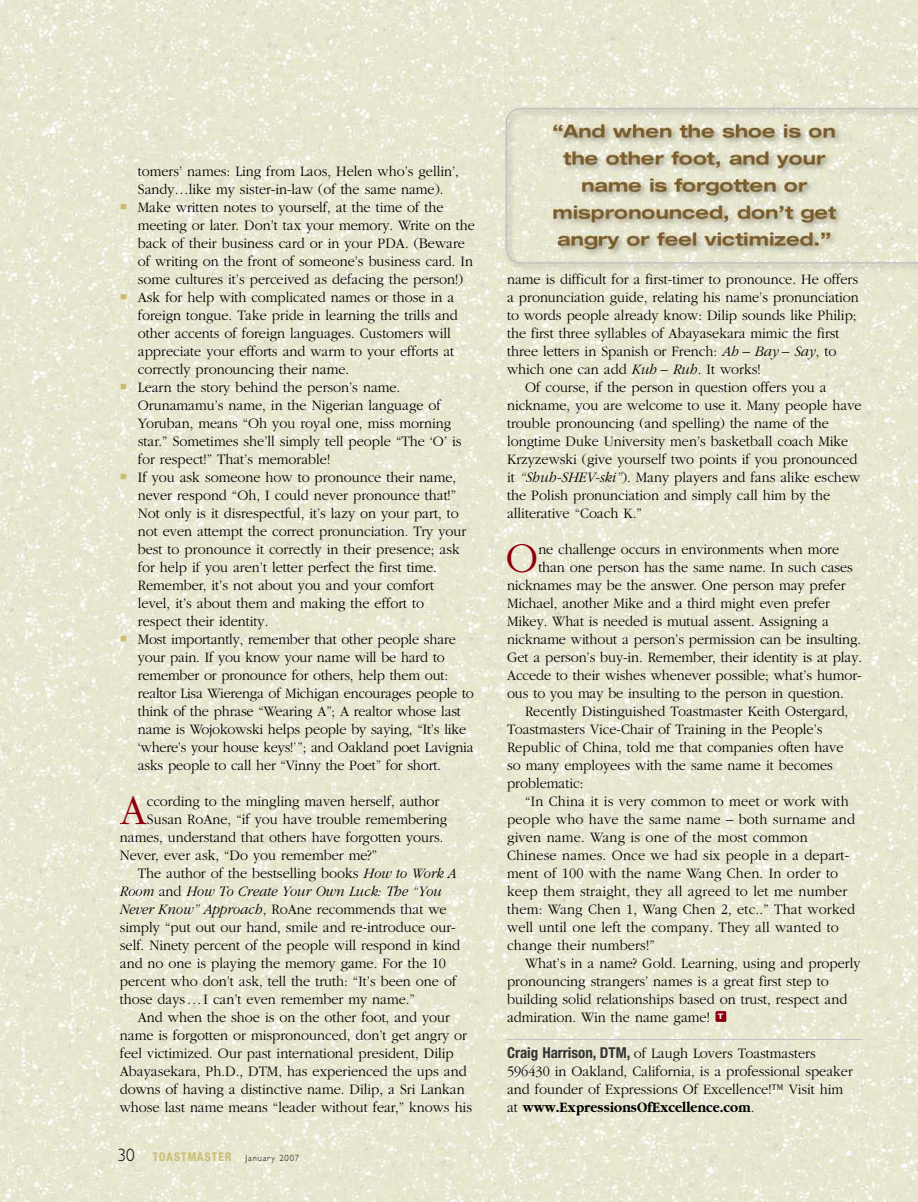
<style>
.page{position:relative;width:918px;height:1202px;background:#fff}
.page>*{position:absolute;margin:0;border:0;box-sizing:border-box;transform-origin:0 0}
.t1{font:300 43.95px "Garamond";color:#8f000e;scale:.95 1}
.t2{font:300 15px/18px "Garamond";color:#000;scale:.95 1}
.t3{font:italic 300 15px "Garamond";color:#000;scale:.95 1}
.t4{font:700 condensed 12px "Helvetica Neue";letter-spacing:.1em;color:#c9bc6f;scale:.95 1}
.t5{font:700 expanded 7.5px "Helvetica Neue";color:#fff}
.s1{font-style:italic}
.s2{font-style:normal}
.s3{font-family:"Gill Sans";font-weight:300;font-stretch:normal;font-size:18px;color:#000}
.s4{font-family:"Gill Sans";font-weight:300;font-stretch:normal;font-size:9px;color:#000}
.s5{font-family:"Helvetica Neue";font-weight:700;font-stretch:condensed;color:#333}
.s6{font-weight:700}
</style>
<div class="page">
<img style="left:0;top:0;width:918px;height:1202px">
<hr style="left:507px;top:1039px;width:355px;height:1px;background:#c0c0c6">
<div style="left:716px;top:1011px;width:10px;height:11px;background:#8f000e"></div>
<svg style="left:121px;top:203px;width:5px;height:6px"></svg>
<svg style="left:121px;top:293px;width:5px;height:6px"></svg>
<svg style="left:121px;top:383px;width:5px;height:6px"></svg>
<svg style="left:121px;top:473px;width:5px;height:6px"></svg>
<svg style="left:121px;top:635px;width:5px;height:6px"></svg>
<p class="t2" style="left:138px;top:161px;width:356px">tomers’ names: Ling from Laos, Helen who’s gellin’, Sandy…like my sister-in-law (of the same name).<br>Make written notes to yourself, at the time of the meeting or later. Don’t tax your memory. Write on the back of their business card or in your PDA. (Beware of writing on the front of someone’s business card. In some cultures it’s perceived as defacing the person!)<br>Ask for help with complicated names or those in a foreign tongue. Take pride in learning the trills and other accents of foreign languages. Customers will appreciate your efforts and warm to your efforts at correctly pronouncing their name.<br>Learn the story behind the person’s name.<br>Orunamamu’s name, in the Nigerian language of Yoruban, means “Oh you royal one, miss morning star.” Sometimes she’ll simply tell people “The ‘O’ is for respect!” That’s memorable!<br>If you ask someone how to pronounce their name, never respond “Oh, I could never pronounce that!” Not only is it disrespectful, it’s lazy on your part, to not even attempt the correct pronunciation. Try your best to pronounce it correctly in their presence; ask for help if you aren’t letter perfect the first time.<br>Remember, it’s not about you and your comfort<br>level, it’s about them and making the effort to<br>respect their identity.<br>Most importantly, remember that other people share your pain. If you know your name will be hard to remember or pronounce for others, help them out: realtor Lisa Wierenga of Michigan encourages people to think of the phrase “Wearing A”; A realtor whose last name is Wojokowski helps people by saying, “It’s like ‘where’s your house keys!’”; and Oakland poet Lavignia asks people to call her “Vinny the Poet” for short.</p>
<h1 class="t1" style="left:120px;top:783px;width:30px">A</h1>
<p class="t2" style="left:147px;top:791px;width:309px">ccording to the mingling maven herself, author</p>
<p class="t2" style="left:147px;top:809px;width:318px">Susan RoAne, “if you have trouble remembering</p>
<p class="t2" style="left:120px;top:827px;width:342px">names, understand that others have forgotten yours.</p>
<p class="t2" style="left:120px;top:845px;width:272px">Never, ever ask, “Do you remember me?”</p>
<p class="t2" style="left:138px;top:863px;width:337px">The author of the bestselling books <span class="s1">How to Work A</span></p>
<p class="t3" style="left:120px;top:882px;width:340px">Room <span class="s2">and</span> How To Create Your Own Luck: The “You</p>
<p class="t2" style="left:120px;top:899px;width:346px"><span class="s1">Never Know” Approach</span>, RoAne recommends that we</p>
<p class="t2" style="left:120px;top:917px;width:355px">simply “put out our hand, smile and re-introduce our-</p>
<p class="t2" style="left:120px;top:935px;width:360px">self. Ninety percent of the people will respond in kind</p>
<p class="t2" style="left:120px;top:953px;width:345px">and no one is playing the memory game. For the 10</p>
<p class="t2" style="left:120px;top:971px;width:356px">percent who don’t ask, tell the truth: “It’s been one of</p>
<p class="t2" style="left:120px;top:989px;width:312px">those days ...I can’t even remember my name.”</p>
<p class="t2" style="left:138px;top:1007px;width:330px">And when the shoe is on the other foot, and your</p>
<p class="t2" style="left:120px;top:1025px;width:367px">name is forgotten or mispronounced, don’t get angry or</p>
<p class="t2" style="left:120px;top:1043px;width:353px">feel victimized. Our past international president, Dilip</p>
<p class="t2" style="left:120px;top:1061px;width:367px">Abayasekara, Ph.D., DTM, has experienced the ups and</p>
<p class="t2" style="left:120px;top:1079px;width:365px">downs of having a distinctive name. Dilip, a Sri Lankan</p>
<p class="t2" style="left:120px;top:1097px;width:372px">whose last name means “leader without fear,” knows his</p>
<p class="t4" style="left:118px;top:1152px;width:193px"><span class="s3">30</span> TOASTMASTER <span class="s4">January 2007</span></p>
<p class="t2" style="left:507px;top:269px;width:371px">name is difficult for a first-timer to pronounce. He offers</p>
<p class="t2" style="left:507px;top:287px;width:372px">a pronunciation guide, relating his name’s pronunciation</p>
<p class="t2" style="left:507px;top:305px;width:369px">to words people already know: Dilip sounds like Philip;</p>
<p class="t2" style="left:507px;top:323px;width:351px">the first three syllables of Abayasekara mimic the first</p>
<p class="t2" style="left:507px;top:341px;width:348px">three letters in Spanish or French: <span class="s1">Ah – Bay – Say</span>, to</p>
<p class="t2" style="left:507px;top:359px;width:268px">which one can add <span class="s1">Kuh – Ruh</span>. It works!</p>
<p class="t2" style="left:525px;top:377px;width:319px">Of course, if the person in question offers you a</p>
<p class="t2" style="left:507px;top:395px;width:375px">nickname, you are welcome to use it. Many people have</p>
<p class="t2" style="left:507px;top:413px;width:340px">trouble pronouncing (and spelling) the name of the</p>
<p class="t2" style="left:507px;top:431px;width:361px">longtime Duke University men’s basketball coach Mike</p>
<p class="t2" style="left:507px;top:449px;width:370px">Krzyzewski (give yourself two points if you pronounced</p>
<p class="t2" style="left:507px;top:467px;width:373px">it <span class="s1">“Shuh-SHEV-ski”</span>). Many players and fans alike eschew</p>
<p class="t2" style="left:507px;top:485px;width:342px">the Polish pronunciation and simply call him by the</p>
<p class="t2" style="left:507px;top:503px;width:143px">alliterative “Coach K.”</p>
<h1 class="t1" style="left:506px;top:531px;width:36px">O</h1>
<p class="t2" style="left:538px;top:539px;width:318px">ne challenge occurs in environments when more</p>
<p class="t2" style="left:538px;top:557px;width:333px">than one person has the same name. In such cases</p>
<p class="t2" style="left:507px;top:575px;width:358px">nicknames may be the answer. One person may prefer</p>
<p class="t2" style="left:507px;top:593px;width:341px">Michael, another Mike and a third might even prefer</p>
<p class="t2" style="left:507px;top:611px;width:340px">Mikey. What is needed is mutual assent. Assigning a</p>
<p class="t2" style="left:507px;top:629px;width:374px">nickname without a person’s permission can be insulting.</p>
<p class="t2" style="left:507px;top:647px;width:375px">Get a person’s buy-in. Remember, their identity is at play.</p>
<p class="t2" style="left:507px;top:665px;width:375px">Accede to their wishes whenever possible; what’s humor-</p>
<p class="t2" style="left:507px;top:683px;width:356px">ous to you may be insulting to the person in question.</p>
<p class="t2" style="left:525px;top:701px;width:342px">Recently Distinguished Toastmaster Keith Ostergard,</p>
<p class="t2" style="left:507px;top:719px;width:334px">Toastmasters Vice-Chair of Training in the People’s</p>
<p class="t2" style="left:507px;top:737px;width:356px">Republic of China, told me that companies often have</p>
<p class="t2" style="left:507px;top:755px;width:345px">so many employees with the same name it becomes</p>
<p class="t2" style="left:507px;top:773px;width:82px">problematic:</p>
<p class="t2" style="left:525px;top:791px;width:342px">“In China it is very common to meet or work with</p>
<p class="t2" style="left:507px;top:809px;width:368px">people who have the same name – both surname and</p>
<p class="t2" style="left:507px;top:827px;width:318px">given name. Wang is one of the most common</p>
<p class="t2" style="left:507px;top:845px;width:362px">Chinese names. Once we had six people in a depart-</p>
<p class="t2" style="left:507px;top:863px;width:350px">ment of 100 with the name Wang Chen. In order to</p>
<p class="t2" style="left:507px;top:881px;width:360px">keep them straight, they all agreed to let me number</p>
<p class="t2" style="left:507px;top:899px;width:368px">them: Wang Chen 1, Wang Chen 2, etc..” That worked</p>
<p class="t2" style="left:507px;top:917px;width:351px">well until one left the company. They all wanted to</p>
<p class="t2" style="left:507px;top:935px;width:157px">change their numbers!”</p>
<p class="t2" style="left:525px;top:953px;width:355px">What’s in a name? Gold. Learning, using and properly</p>
<p class="t2" style="left:507px;top:971px;width:340px">pronouncing strangers’ names is a great first step to</p>
<p class="t2" style="left:507px;top:989px;width:360px">building solid relationships based on trust, respect and</p>
<p class="t2" style="left:507px;top:1007px;width:215px">admiration. Win the name game!</p>
<p class="t2" style="left:507px;top:1043px;width:366px"><span class="s5">Craig Harrison, DTM,</span> of Laugh Lovers Toastmasters 596430 in Oakland, California, is a professional speaker and founder of Expressions Of Excellence!™ Visit him at <span class="s6">www.ExpressionsOfExcellence.com</span>.</p>
<p class="t5" style="left:718px;top:1013px;width:7px">T</p>
</div>
